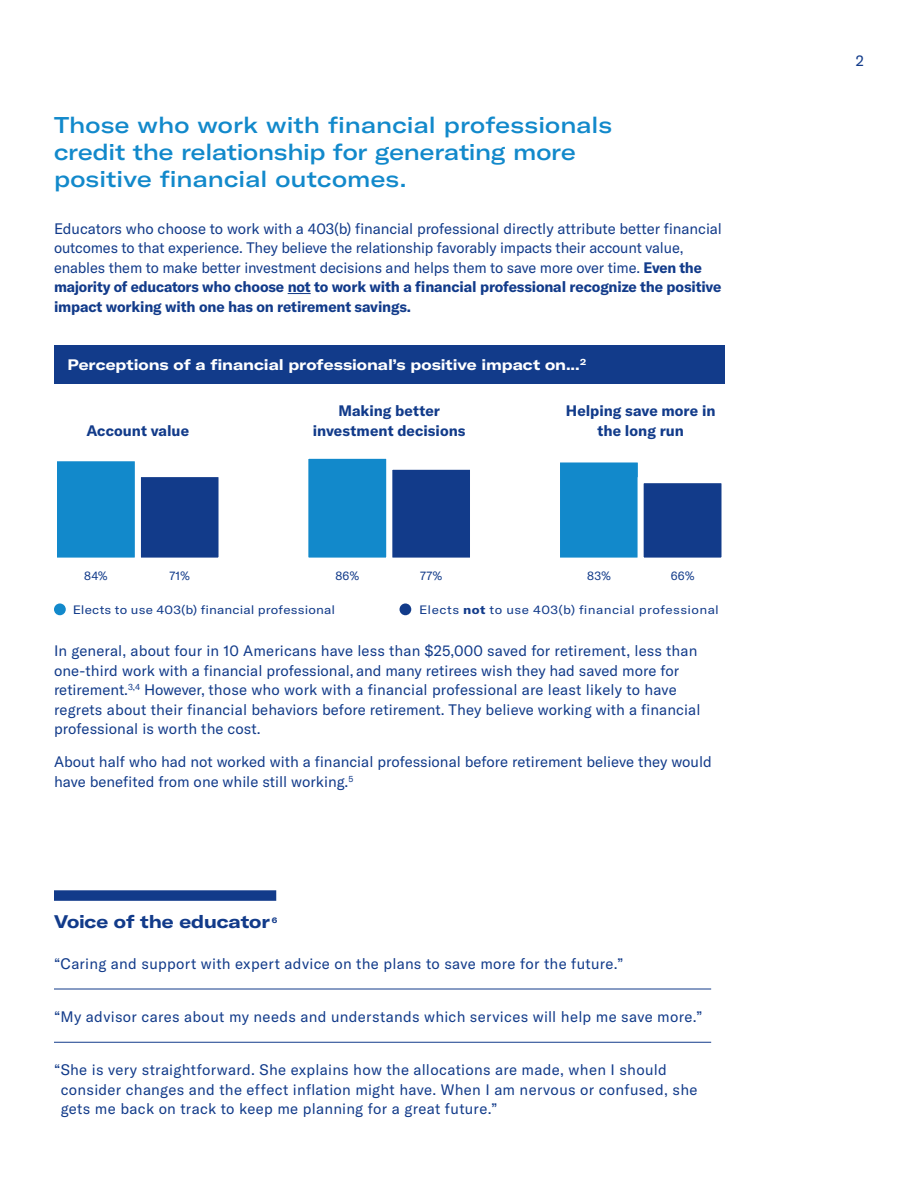
<style>
.page{position:relative;width:918px;height:1188px;background:#fff}
.page>*{position:absolute;margin:0;border:0;box-sizing:border-box;transform-origin:0 0}
.B_Head{font:500 expanded 22.5px/27px "GT America";color:#1289cb}
.Callout_3{font:700 expanded 18px "GT America";letter-spacing:-.01em;color:#123b8a}
.Body_Copy{font:15px/19.5px "GT America";letter-spacing:.005em;color:#123b8a}
.C_Head{font:700 15px/19.5px "GT America";color:#123b8a;text-align:center}
.C_Head-2{font:700 expanded 15px "GT America";color:#fff}
.C_Head-3{font:12px "GT America";letter-spacing:.02em;color:#123b8a;scale:1.13 1}
.C_Head-4{font:12px "GT America";letter-spacing:.02em;color:#123b8a}
.Callout_3-2{font:700 expanded 7.8px "GT America";color:#123b8a}
.s1{font-weight:700}
</style>
<div class="page">
<svg style="left:288px;top:293px;width:23px;height:1px"></svg>
<div style="left:54px;top:345px;width:671px;height:38px;background:#123b8a"></div>
<div style="left:386px;top:464px;width:90px;height:100px;background:#123b8a;border:6px solid #fff"></div>
<div style="left:302px;top:453px;width:90px;height:111px;background:#1289cb;border:6px solid #fff"></div>
<div style="left:135px;top:471px;width:90px;height:93px;background:#123b8a;border:6px solid #fff"></div>
<div style="left:51px;top:455px;width:90px;height:109px;background:#1289cb;border:6px solid #fff"></div>
<div style="left:554px;top:456px;width:90px;height:108px;background:#1289cb;border:6px solid #fff"></div>
<div style="left:638px;top:477px;width:90px;height:87px;background:#123b8a;border:6px solid #fff"></div>
<div style="left:54px;top:603px;width:12px;height:12px;background:#1289cb;border-radius:50%"></div>
<div style="left:400px;top:603px;width:11px;height:12px;background:#123b8a;border-radius:50%"></div>
<div style="left:54px;top:890px;width:222px;height:11px;background:#123b8a"></div>
<hr style="left:54px;top:989px;width:657px;height:1px;background:#123b8a">
<hr style="left:54px;top:1042px;width:657px;height:1px;background:#123b8a">
<p class="B_Head" style="left:54px;top:111px;width:560px">Those who work with financial professionals credit the relationship for generating more positive financial outcomes.</p>
<p class="Body_Copy" style="left:54px;top:219px;width:670px">Educators who choose to work with a 403(b) financial professional directly attribute better financial outcomes to that experience. They believe the relationship favorably impacts their account value, enables them to make better investment decisions and helps them to save more over time. <span class="s1">Even the majority of educators who choose not to work with a financial professional recognize the positive impact working with one has on retirement savings.</span></p>
<p class="C_Head-2" style="left:68px;top:355px;width:520px">Perceptions of a financial professional’s positive impact on...<sup>2</sup></p>
<p class="C_Head" style="left:86px;top:421px;width:104px">Account value</p>
<p class="C_Head" style="left:313px;top:401px;width:154px">Making better investment decisions</p>
<p class="C_Head" style="left:566px;top:401px;width:151px">Helping save more in the long run</p>
<p class="C_Head-4" style="left:84px;top:569px;width:25px">84%</p>
<p class="C_Head-4" style="left:170px;top:569px;width:22px">71%</p>
<p class="C_Head-4" style="left:335px;top:569px;width:25px">86%</p>
<p class="C_Head-4" style="left:420px;top:569px;width:24px">77%</p>
<p class="C_Head-4" style="left:587px;top:569px;width:25px">83%</p>
<p class="C_Head-4" style="left:671px;top:569px;width:25px">66%</p>
<p class="C_Head-3" style="left:73px;top:602px;width:234px">Elects to use 403(b) financial professional</p>
<p class="C_Head-3" style="left:419px;top:602px;width:267px">Elects <span class="s1">not</span> to use 403(b) financial professional</p>
<p class="Body_Copy" style="left:54px;top:641px;width:648px">In general, about four in 10 Americans have less than $25,000 saved for retirement, less than one-third work with a financial professional, and many retirees wish they had saved more for retirement.<sup>3,4</sup> However, those who work with a financial professional are least likely to have regrets about their financial behaviors before retirement. They believe working with a financial professional is worth the cost.</p>
<p class="Body_Copy" style="left:54px;top:752px;width:660px">About half who had not worked with a financial professional before retirement believe they would have benefited from one while still working.<sup>5</sup></p>
<p class="Callout_3" style="left:54px;top:910px;width:217px">Voice of the educator</p>
<p class="Callout_3-2" style="left:272px;top:916px;width:7px">6</p>
<p class="Body_Copy" style="left:54px;top:954px;width:571px">“Caring and support with expert advice on the plans to save more for the future.”</p>
<p class="Body_Copy" style="left:54px;top:1007px;width:650px">“My advisor cares about my needs and understands which services will help me save more.”</p>
<p class="Body_Copy" style="left:61px;top:1060px;width:638px;text-indent:-7px">“She is very straightforward. She explains how the allocations are made, when I should consider changes and the effect inflation might have. When I am nervous or confused, she gets me back on track to keep me planning for a great future.”</p>
<p class="Body_Copy" style="left:856px;top:51px;width:10px">2</p>
</div>
